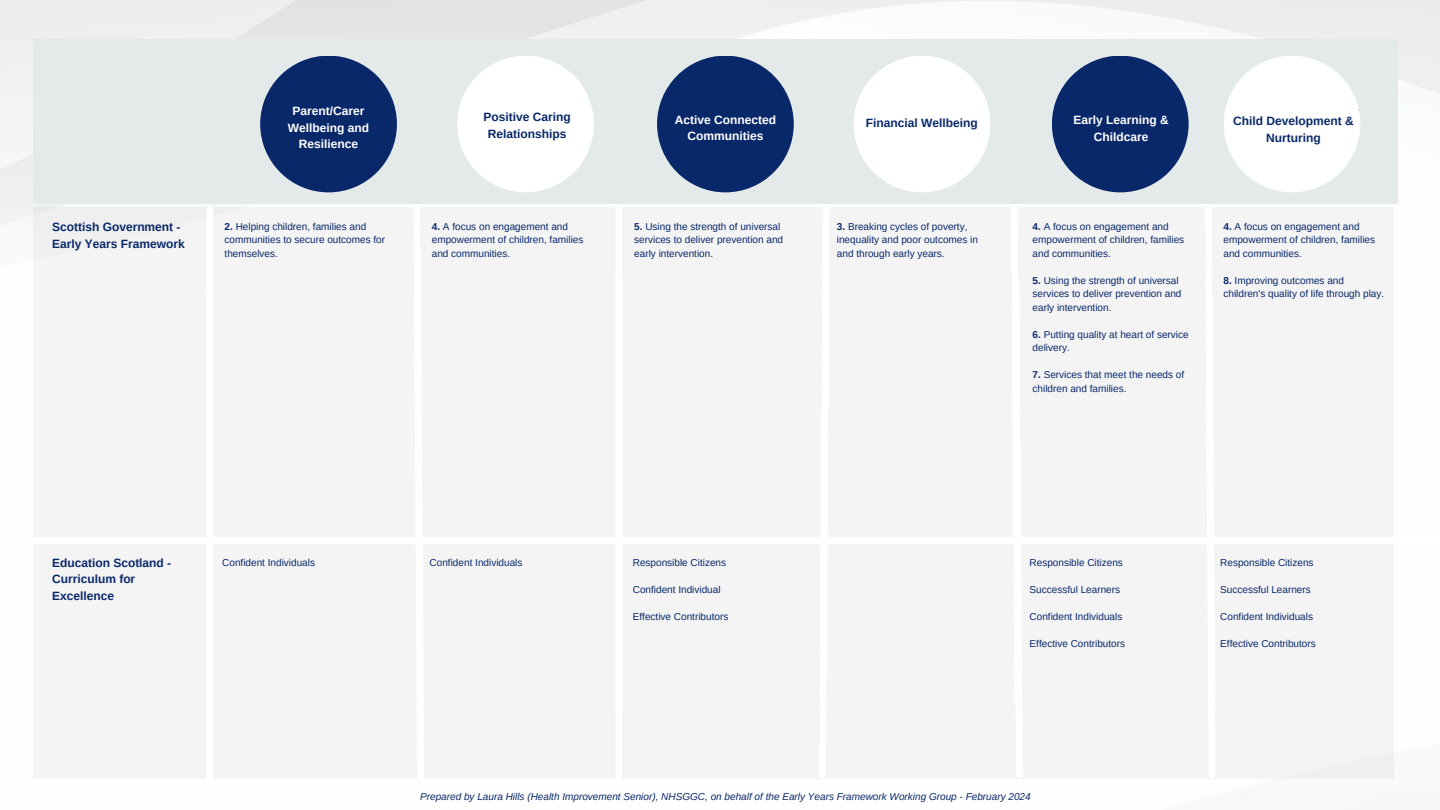
<style>
.page{position:relative;width:1440px;height:810px;background:#fff}
.page>*{position:absolute;margin:0;border:0;box-sizing:border-box;transform-origin:0 0}
.t1{font:700 12px/16.5px "Arimo";color:#092869;text-align:center}
.t2{font:700 12px/16.5px "Arimo";color:#fff;text-align:center}
.t3{font:10px/13.5px "Arimo";color:#092869}
.t4{font:italic 10px "Arimo";color:#092869}
.s1{font-weight:700}
</style>
<div class="page">
<div style="left:33px;top:208px;width:1361px;height:571px;background:#f4f4f4"></div>
<div style="left:206px;top:210px;width:7px;height:501px;background:#fff"></div>
<div style="left:616px;top:209px;width:6px;height:502px;background:#fff"></div>
<div style="left:33px;top:39px;width:1365px;height:165px;background:#e4e9ea"></div>
<div style="left:260px;top:56px;width:137px;height:136px;background:#092869;border-radius:50%"></div>
<div style="left:457px;top:56px;width:137px;height:136px;background:#fff;border-radius:50%"></div>
<div style="left:657px;top:56px;width:137px;height:136px;background:#092869;border-radius:50%"></div>
<div style="left:854px;top:56px;width:136px;height:136px;background:#fff;border-radius:50%"></div>
<div style="left:1052px;top:56px;width:137px;height:136px;background:#092869;border-radius:50%"></div>
<div style="left:1224px;top:56px;width:136px;height:136px;background:#fff;border-radius:50%"></div>
<div style="left:33px;top:537px;width:1407px;height:6px;background:#fff"></div>
<div style="left:206px;top:293px;width:7px;height:502px;background:#fff"></div>
<svg style="left:410px;top:207px;width:18px;height:572px"></svg>
<div style="left:616px;top:275px;width:6px;height:501px;background:#fff"></div>
<svg style="left:816px;top:207px;width:17px;height:571px"></svg>
<svg style="left:1008px;top:207px;width:18px;height:571px"></svg>
<svg style="left:1202px;top:207px;width:17px;height:571px"></svg>
<p class="t1" style="left:52px;top:219px;width:134px;text-align:left">Scottish Government -<br>Early Years Framework</p>
<h1 class="t2" style="left:288px;top:103px;width:83px">Parent/Carer<br>Wellbeing and<br>Resilience</h1>
<h1 class="t1" style="left:483px;top:109px;width:89px">Positive Caring<br>Relationships</h1>
<h1 class="t2" style="left:675px;top:111px;width:103px">Active Connected<br>Communities</h1>
<h1 class="t1" style="left:866px;top:115px;width:113px">Financial Wellbeing</h1>
<h1 class="t3" style="left:225px;top:220px;width:162px"><span class="s1">2.</span> Helping children, families and communities to secure outcomes for themselves.</h1>
<h1 class="t3" style="left:432px;top:220px;width:138px"><span class="s1">4.</span> A focus on engagement and</h1>
<p class="t3" style="left:432px;top:233px;width:153px">empowerment of children, families and communities.</p>
<p class="t3" style="left:634px;top:220px;width:150px"><span class="s1">5.</span> Using the strength of universal services to deliver prevention and</p>
<p class="t3" style="left:634px;top:247px;width:80px">early intervention.</p>
<p class="t3" style="left:837px;top:220px;width:143px"><span class="s1">3.</span> Breaking cycles of poverty, inequality and poor outcomes in</p>
<p class="t3" style="left:837px;top:247px;width:109px">and through early years.</p>
<h1 class="t2" style="left:1074px;top:112px;width:97px">Early Learning &amp;<br>Childcare</h1>
<p class="t3" style="left:1033px;top:220px;width:138px"><span class="s1">4.</span> A focus on engagement and</p>
<p class="t3" style="left:1033px;top:233px;width:153px">empowerment of children, families and communities.</p>
<p class="t3" style="left:1033px;top:274px;width:150px"><span class="s1">5.</span> Using the strength of universal services to deliver prevention and early intervention.</p>
<p class="t3" style="left:1033px;top:328px;width:158px"><span class="s1">6.</span> Putting quality at heart of service</p>
<p class="t3" style="left:1033px;top:341px;width:39px">delivery.</p>
<p class="t3" style="left:1033px;top:368px;width:153px"><span class="s1">7.</span> Services that meet the needs of children and families.</p>
<h1 class="t1" style="left:1233px;top:113px;width:122px">Child Development &amp;<br>Nurturing</h1>
<p class="t3" style="left:1224px;top:220px;width:138px"><span class="s1">4.</span> A focus on engagement and</p>
<p class="t3" style="left:1224px;top:233px;width:153px">empowerment of children, families and communities.</p>
<p class="t3" style="left:1224px;top:274px;width:122px"><span class="s1">8.</span> Improving outcomes and</p>
<p class="t3" style="left:1224px;top:287px;width:162px">children's quality of life through play.</p>
<p class="t1" style="left:52px;top:554px;width:121px">Education Scotland -</p>
<p class="t3" style="left:222px;top:555px;width:94px">Confident Individuals</p>
<p class="t1" style="left:52px;top:571px;width:85px;text-align:left">Curriculum for<br>Excellence</p>
<p class="t3" style="left:430px;top:555px;width:94px">Confident Individuals</p>
<p class="t3" style="left:633px;top:555px;width:95px">Responsible Citizens</p>
<p class="t3" style="left:633px;top:582px;width:89px">Confident Individual</p>
<p class="t3" style="left:633px;top:609px;width:97px">Effective Contributors</p>
<p class="t3" style="left:1030px;top:555px;width:95px">Responsible Citizens</p>
<p class="t3" style="left:1030px;top:582px;width:92px">Successful Learners</p>
<p class="t3" style="left:1030px;top:609px;width:94px">Confident Individuals</p>
<p class="t3" style="left:1030px;top:636px;width:97px">Effective Contributors</p>
<p class="t3" style="left:1220px;top:555px;width:95px">Responsible Citizens</p>
<p class="t3" style="left:1220px;top:582px;width:92px">Successful Learners</p>
<p class="t3" style="left:1220px;top:609px;width:94px">Confident Individuals</p>
<p class="t3" style="left:1220px;top:636px;width:97px">Effective Contributors</p>
<p class="t4" style="left:420px;top:791px;width:612px">Prepared by Laura Hills (Health Improvement Senior), NHSGGC, on behalf of the Early Years Framework Working Group - February 2024</p>
</div>
